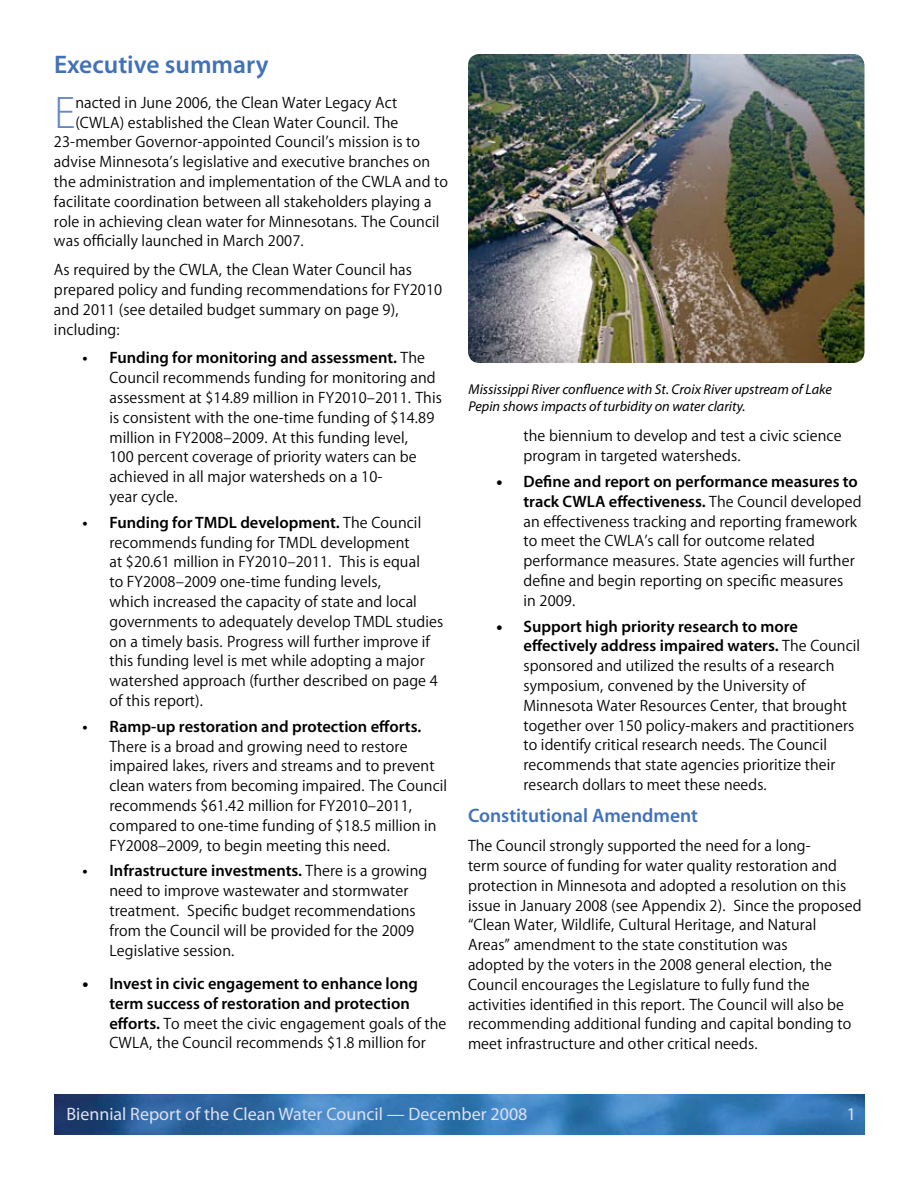
<style>
.page{position:relative;width:918px;height:1188px;background:#fff}
.page>*{position:absolute;margin:0;border:0;box-sizing:border-box;transform-origin:0 0}
.t1{font:300 45.9px "Myriad Pro";color:#6685c3}
.t2{font:600 25.5px "Myriad Pro";color:#4171b8}
.t3{font:600 19.5px "Myriad Pro";color:#4171b8}
.t4{font:18px "Myriad Pro";color:#dce0f1}
.t5{font:16.5px/19.8px "Myriad PCA Text";color:#000}
.t6{font:600 16.5px/19.8px "Myriad Pro";color:#000}
.t7{font:italic 14.25px/17.1px "Myriad Pro";color:#000}
.s1{font-family:"Myriad PCA Text";font-weight:400}
.s2{font-family:"Myriad Pro";font-weight:600}
</style>
<div class="page">
<img style="left:54px;top:1095px;width:810px;height:40px">
<img style="left:468px;top:54px;width:396px;height:309px">
<h2 class="t2" style="left:54px;top:48px;width:216px">Executive summary</h2>
<h1 class="t1" style="left:54px;top:85px;width:23px">E</h1>
<p class="t5" style="left:75px;top:93px;width:323px">nacted in June 2006, the Clean Water Legacy Act</p>
<p class="t5" style="left:75px;top:113px;width:325px">(CWLA) established the Clean Water Council. The</p>
<p class="t5" style="left:54px;top:133px;width:368px">23-member Governor-appointed Council’s mission is to</p>
<p class="t5" style="left:54px;top:153px;width:378px">advise Minnesota’s legislative and executive branches on</p>
<p class="t5" style="left:54px;top:172px;width:396px">the administration and implementation of the CWLA and to</p>
<p class="t5" style="left:54px;top:192px;width:379px">facilitate coordination between all stakeholders playing a</p>
<p class="t5" style="left:54px;top:212px;width:387px">role in achieving clean water for Minnesotans. The Council</p>
<p class="t5" style="left:54px;top:232px;width:251px">was officially launched in March 2007.</p>
<p class="t5" style="left:54px;top:261px;width:390px">As required by the CWLA, the Clean Water Council has prepared policy and funding recommendations for FY2010 and 2011 (see detailed budget summary on page 9), including:</p>
<p class="t6" style="left:82px;top:348px;width:344px">• Funding for monitoring and assessment. <span class="s1">The</span></p>
<p class="t5" style="left:109px;top:369px;width:334px">Council recommends funding for monitoring and assessment at $14.89 million in FY2010–2011. This is consistent with the one-time funding of $14.89 million in FY2008–2009. At this funding level,<br>100 percent coverage of priority waters can be achieved in all major watersheds on a 10-<br>year cycle.</p>
<p class="t6" style="left:82px;top:512px;width:340px">• Funding for TMDL development. <span class="s1">The Council</span></p>
<p class="t5" style="left:109px;top:533px;width:335px">recommends funding for TMDL development<br>at $20.61 million in FY2010–2011. This is equal<br>to FY2008–2009 one-time funding levels,<br>which increased the capacity of state and local governments to adequately develop TMDL studies on a timely basis. Progress will further improve if this funding level is met while adopting a major watershed approach (further described on page 4 of this report).</p>
<p class="t6" style="left:82px;top:716px;width:340px">• Ramp-up restoration and protection efforts.</p>
<p class="t5" style="left:109px;top:737px;width:339px">There is a broad and growing need to restore impaired lakes, rivers and streams and to prevent clean waters from becoming impaired. The Council recommends $61.42 million for FY2010–2011, compared to one-time funding of $18.5 million in FY2008–2009, to begin meeting this need.</p>
<p class="t6" style="left:82px;top:861px;width:346px">• Infrastructure investments. <span class="s1">There is a growing</span></p>
<p class="t5" style="left:109px;top:882px;width:308px">need to improve wastewater and stormwater treatment. Specific budget recommendations from the Council will be provided for the 2009<br>Legislative session.</p>
<p class="t6" style="left:109px;top:973px;width:310px;text-indent:-27px"><span class="s1">•</span> Invest in civic engagement to enhance long term success of restoration and protection</p>
<p class="t5" style="left:109px;top:1014px;width:339px"><span class="s2">efforts.</span> To meet the civic engagement goals of the<br>CWLA, the Council recommends $1.8 million for</p>
<p class="t7" style="left:468px;top:380px;width:365px">Mississippi River confluence with St. Croix River upstream of Lake<br>Pepin shows impacts of turbidity on water clarity.</p>
<p class="t5" style="left:524px;top:427px;width:320px">the biennium to develop and test a civic science program in targeted watersheds.</p>
<p class="t6" style="left:497px;top:471px;width:367px;text-align:right"><span class="s1">•</span> Define and report on performance measures to track CWLA effectiveness. <span class="s1">The Council developed</span></p>
<p class="t5" style="left:524px;top:512px;width:335px">an effectiveness tracking and reporting framework to meet the CWLA’s call for outcome related performance measures. State agencies will further define and begin reporting on specific measures in 2009.</p>
<p class="t6" style="left:524px;top:616px;width:338px;text-indent:-27px"><span class="s1">•</span> Support high priority research to more effectively address impaired waters. <span class="s1">The Council</span></p>
<p class="t5" style="left:524px;top:657px;width:332px">sponsored and utilized the results of a research symposium, convened by the University of Minnesota Water Resources Center, that brought together over 150 policy-makers and practitioners to identify critical research needs. The Council recommends that state agencies prioritize their research dollars to meet these needs.</p>
<p class="t3" style="left:468px;top:803px;width:232px">Constitutional Amendment</p>
<p class="t5" style="left:468px;top:837px;width:395px">The Council strongly supported the need for a long-<br>term source of funding for water quality restoration and protection in Minnesota and adopted a resolution on this issue in January 2008 (see Appendix 2). Since the proposed “Clean Water, Wildlife, Cultural Heritage, and Natural Areas” amendment to the state constitution was<br>adopted by the voters in the 2008 general election, the Council encourages the Legislature to fully fund the activities identified in this report. The Council will also be recommending additional funding and capital bonding to meet infrastructure and other critical needs.</p>
<p class="t4" style="left:66px;top:1103px;width:463px">Biennial Report of the Clean Water Council — December 2008</p>
<p class="t4" style="left:847px;top:1103px;width:11px">1</p>
</div>
